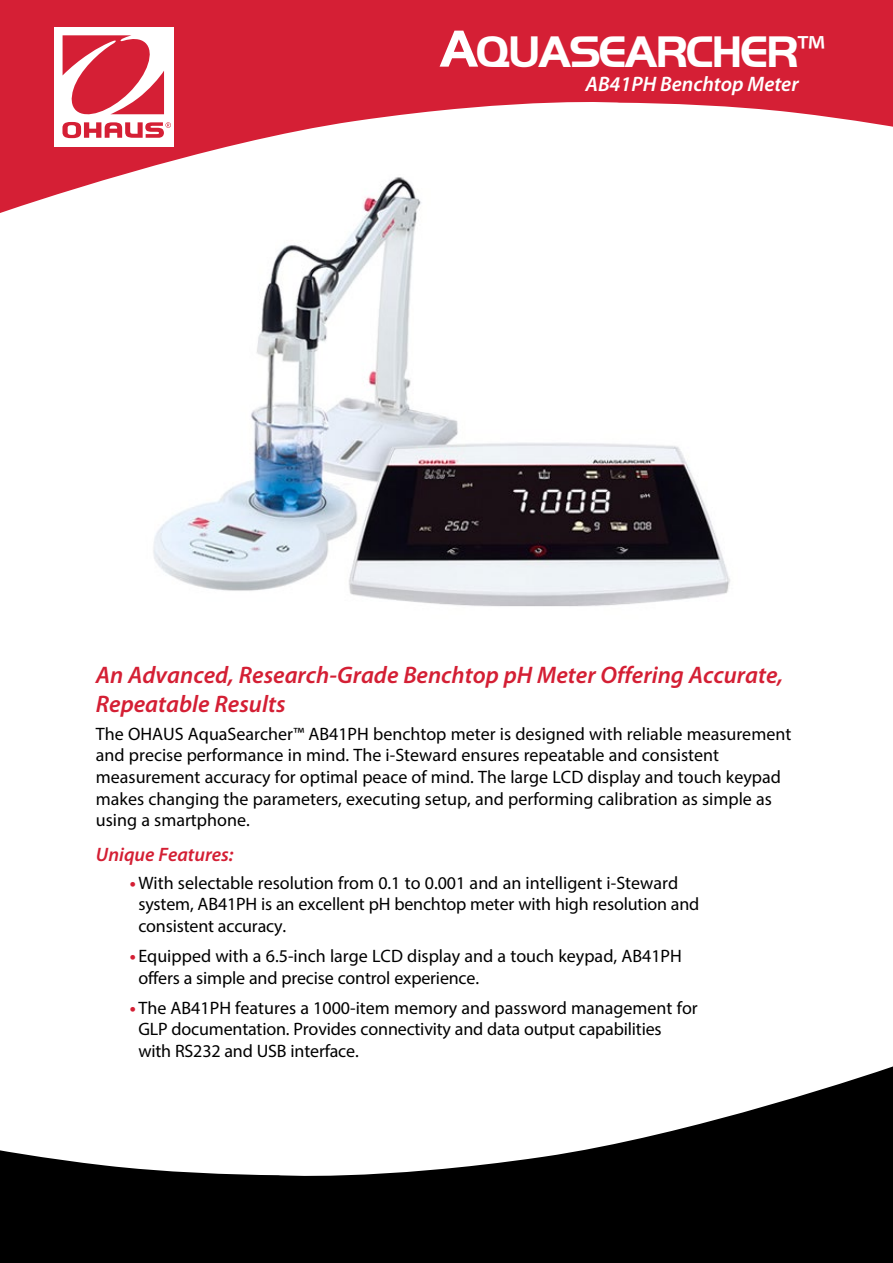
<style>
.page{position:relative;width:893px;height:1263px;background:#fff}
.page>*{position:absolute;margin:0;border:0;box-sizing:border-box;transform-origin:0 0}
.t1{font:700 45.9px "Handel Got D";letter-spacing:-.05em;color:#fff}
.t2{font:italic 600 24px/28.8px "Myriad Pro";color:#d41f34}
.t3{font:italic 600 21px "Myriad Pro";color:#fff}
.t4{font:italic 600 19.5px "Myriad Pro";color:#d41f34}
.t5{font:18px/21.6px "Myriad Pro";color:#000}
.s1{font-size:54px}
.s2{font-family:"Myriad Pro";font-weight:400}
.s3{font-weight:700;color:#d41f34}
</style>
<div class="page">
<img style="left:153px;top:220px;width:577px;height:387px">
<svg style="left:0;top:0;width:893px;height:220px;fill:#d51f35"></svg>
<div style="left:54px;top:27px;width:120px;height:119px;background:#fff"></div>
<svg style="left:62px;top:35px;width:109px;height:103px"></svg>
<svg style="left:0;top:1066px;width:893px;height:197px;fill:#000"></svg>
<h1 class="t1" style="left:439px;top:25px;width:387px"><span class="s1">A</span>QUASEARCHER<span class="s2">™</span></h1>
<p class="t3" style="left:585px;top:73px;width:215px">AB41PH Benchtop Meter</p>
<h2 class="t2" style="left:96px;top:661px;width:689px">An Advanced, Research-Grade Benchtop pH Meter Offering Accurate,<br>Repeatable Results</h2>
<p class="t5" style="left:96px;top:723px;width:697px">The OHAUS AquaSearcher™ AB41PH benchtop meter is designed with reliable measurement and precise performance in mind. The i-Steward ensures repeatable and consistent measurement accuracy for optimal peace of mind. The large LCD display and touch keypad makes changing the parameters, executing setup, and performing calibration as simple as using a smartphone.</p>
<p class="t4" style="left:96px;top:843px;width:139px">Unique Features:</p>
<p class="t5" style="left:138px;top:872px;width:562px;text-indent:-8px"><span class="s3">•</span>With selectable resolution from 0.1 to 0.001 and an intelligent i-Steward system, AB41PH is an excellent pH benchtop meter with high resolution and consistent accuracy.</p>
<p class="t5" style="left:138px;top:945px;width:545px;text-indent:-8px"><span class="s3">•</span> Equipped with a 6.5-inch large LCD display and a touch keypad, AB41PH offers a simple and precise control experience.</p>
<p class="t5" style="left:138px;top:997px;width:561px;text-indent:-8px"><span class="s3">•</span> The AB41PH features a 1000-item memory and password management for<br>GLP documentation. Provides connectivity and data output capabilities with RS232 and USB interface.</p>
</div>
